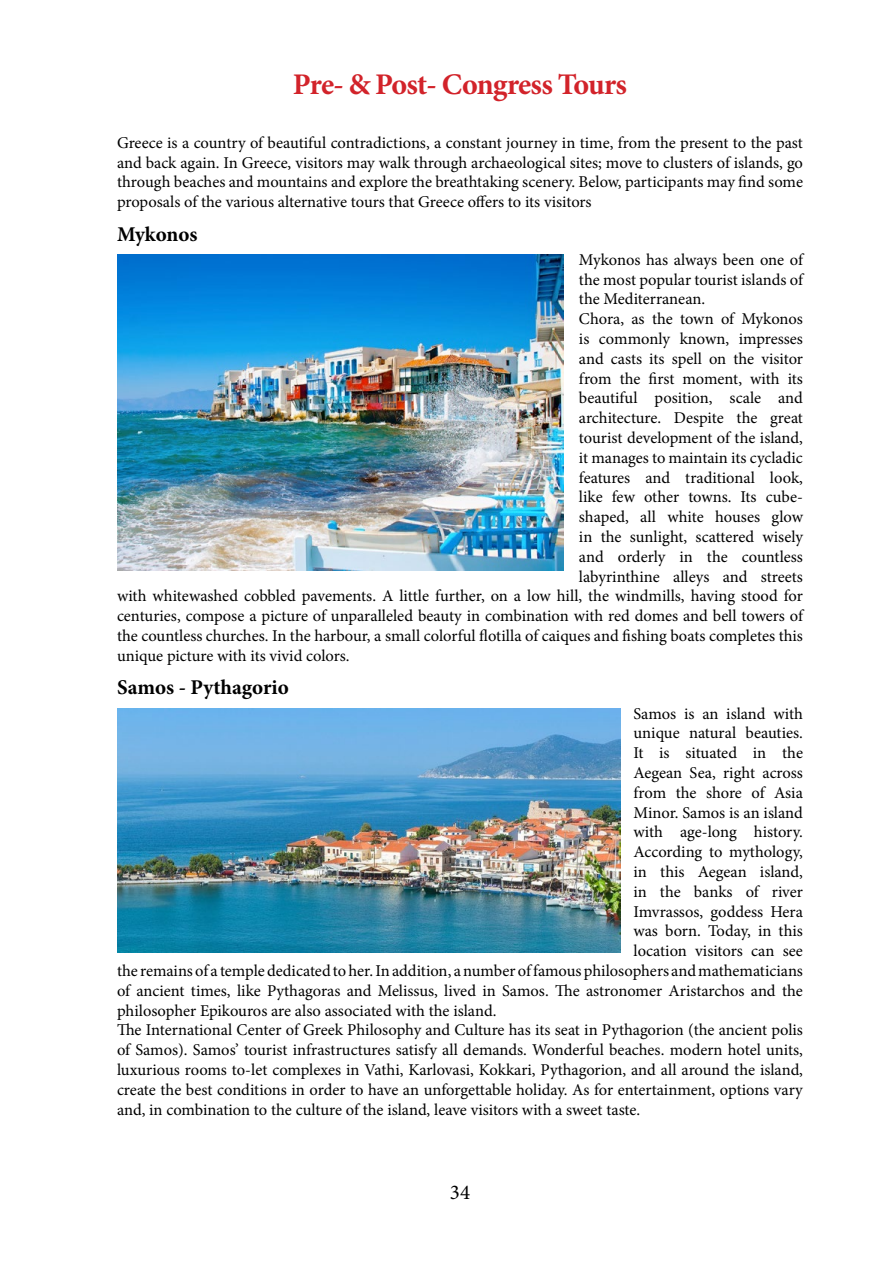
<style>
.page{position:relative;width:893px;height:1263px;background:#fff}
.page>*{position:absolute;margin:0;border:0;box-sizing:border-box;transform-origin:0 0}
.t1{font:700 30px "Minion Pro";letter-spacing:-.03em;color:#d2232a}
.t2{font:700 21px "Minion Pro";color:#000}
.t3{font:21px "Minion Pro";color:#000}
.t4{font:16.5px/19.8px "Minion Pro";letter-spacing:-.005em;color:#000;text-align:justify}
</style>
<div class="page">
<img style="left:117px;top:255px;width:447px;height:315px">
<img style="left:117px;top:708px;width:503px;height:244px">
<h1 class="t1" style="left:293px;top:63px;width:335px">Pre- &amp; Post- Congress Tours</h1>
<p class="t4" style="left:117px;top:133px;width:687px">Greece is a country of beautiful contradictions, a constant journey in time, from the present to the past and back again. In Greece, visitors may walk through archaeological sites; move to clusters of islands, go through beaches and mountains and explore the breathtaking scenery. Below, participants may find some proposals of the various alternative tours that Greece offers to its visitors</p>
<p class="t2" style="left:117px;top:219px;width:82px">Mykonos</p>
<p class="t4" style="left:579px;top:250px;width:225px">Mykonos has always been one of</p>
<p class="t4" style="left:579px;top:269px;width:226px">the most popular tourist islands of</p>
<p class="t4" style="left:579px;top:289px;width:128px">the Mediterranean.</p>
<p class="t4" style="left:579px;top:309px;width:226px">Chora, as the town of Mykonos</p>
<p class="t4" style="left:579px;top:329px;width:225px">is commonly known, impresses</p>
<p class="t4" style="left:579px;top:349px;width:226px">and casts its spell on the visitor</p>
<p class="t4" style="left:579px;top:368px;width:225px">from the first moment, with its</p>
<p class="t4" style="left:579px;top:388px;width:225px">beautiful position, scale and</p>
<p class="t4" style="left:579px;top:408px;width:225px">architecture. Despite the great</p>
<p class="t4" style="left:579px;top:428px;width:225px">tourist development of the island,</p>
<p class="t4" style="left:579px;top:448px;width:225px">it manages to maintain its cycladic</p>
<p class="t4" style="left:579px;top:467px;width:225px">features and traditional look,</p>
<p class="t4" style="left:579px;top:487px;width:225px">like few other towns. Its cube-</p>
<p class="t4" style="left:579px;top:507px;width:225px">shaped, all white houses glow</p>
<p class="t4" style="left:579px;top:527px;width:226px">in the sunlight, scattered wisely</p>
<p class="t4" style="left:579px;top:547px;width:225px">and orderly in the countless</p>
<p class="t4" style="left:579px;top:566px;width:225px">labyrinthine alleys and streets</p>
<p class="t4" style="left:117px;top:586px;width:687px">with whitewashed cobbled pavements. A little further, on a low hill, the windmills, having stood for</p>
<p class="t4" style="left:117px;top:606px;width:687px">centuries, compose a picture of unparalleled beauty in combination with red domes and bell towers of</p>
<p class="t4" style="left:117px;top:626px;width:687px">the countless churches. In the harbour, a small colorful flotilla of caiques and fishing boats completes this</p>
<p class="t4" style="left:117px;top:646px;width:234px">unique picture with its vivid colors.</p>
<p class="t2" style="left:117px;top:673px;width:173px">Samos - Pythagorio</p>
<p class="t4" style="left:633px;top:703px;width:171px">Samos is an island with</p>
<p class="t4" style="left:633px;top:723px;width:171px">unique natural beauties.</p>
<p class="t4" style="left:633px;top:743px;width:171px">It is situated in the</p>
<p class="t4" style="left:633px;top:763px;width:171px">Aegean Sea, right across</p>
<p class="t4" style="left:633px;top:783px;width:171px">from the shore of Asia</p>
<p class="t4" style="left:633px;top:802px;width:171px">Minor. Samos is an island</p>
<p class="t4" style="left:633px;top:822px;width:171px">with age-long history.</p>
<p class="t4" style="left:633px;top:842px;width:171px">According to mythology,</p>
<p class="t4" style="left:633px;top:862px;width:171px">in this Aegean island,</p>
<p class="t4" style="left:633px;top:882px;width:171px">in the banks of river</p>
<p class="t4" style="left:633px;top:901px;width:171px">Imvrassos, goddess Hera</p>
<p class="t4" style="left:633px;top:921px;width:171px">was born. Today, in this</p>
<p class="t4" style="left:633px;top:941px;width:171px">location visitors can see</p>
<p class="t4" style="left:117px;top:961px;width:687px">the remains of a temple dedicated to her. In addition, a number of famous philosophers and mathematicians</p>
<p class="t4" style="left:117px;top:981px;width:687px">of ancient times, like Pythagoras and Melissus, lived in Samos. The astronomer Aristarchos and the</p>
<p class="t4" style="left:117px;top:1000px;width:381px">philosopher Epikouros are also associated with the island.</p>
<p class="t4" style="left:117px;top:1020px;width:687px">The International Center of Greek Philosophy and Culture has its seat in Pythagorion (the ancient polis</p>
<p class="t4" style="left:117px;top:1040px;width:687px">of Samos). Samos’ tourist infrastructures satisfy all demands. Wonderful beaches. modern hotel units,</p>
<p class="t4" style="left:117px;top:1060px;width:687px">luxurious rooms to-let complexes in Vathi, Karlovasi, Kokkari, Pythagorion, and all around the island,</p>
<p class="t4" style="left:117px;top:1080px;width:687px">create the best conditions in order to have an unforgettable holiday. As for entertainment, options vary</p>
<p class="t4" style="left:117px;top:1099px;width:525px">and, in combination to the culture of the island, leave visitors with a sweet taste.</p>
<p class="t3" style="left:450px;top:1178px;width:22px">34</p>
</div>
